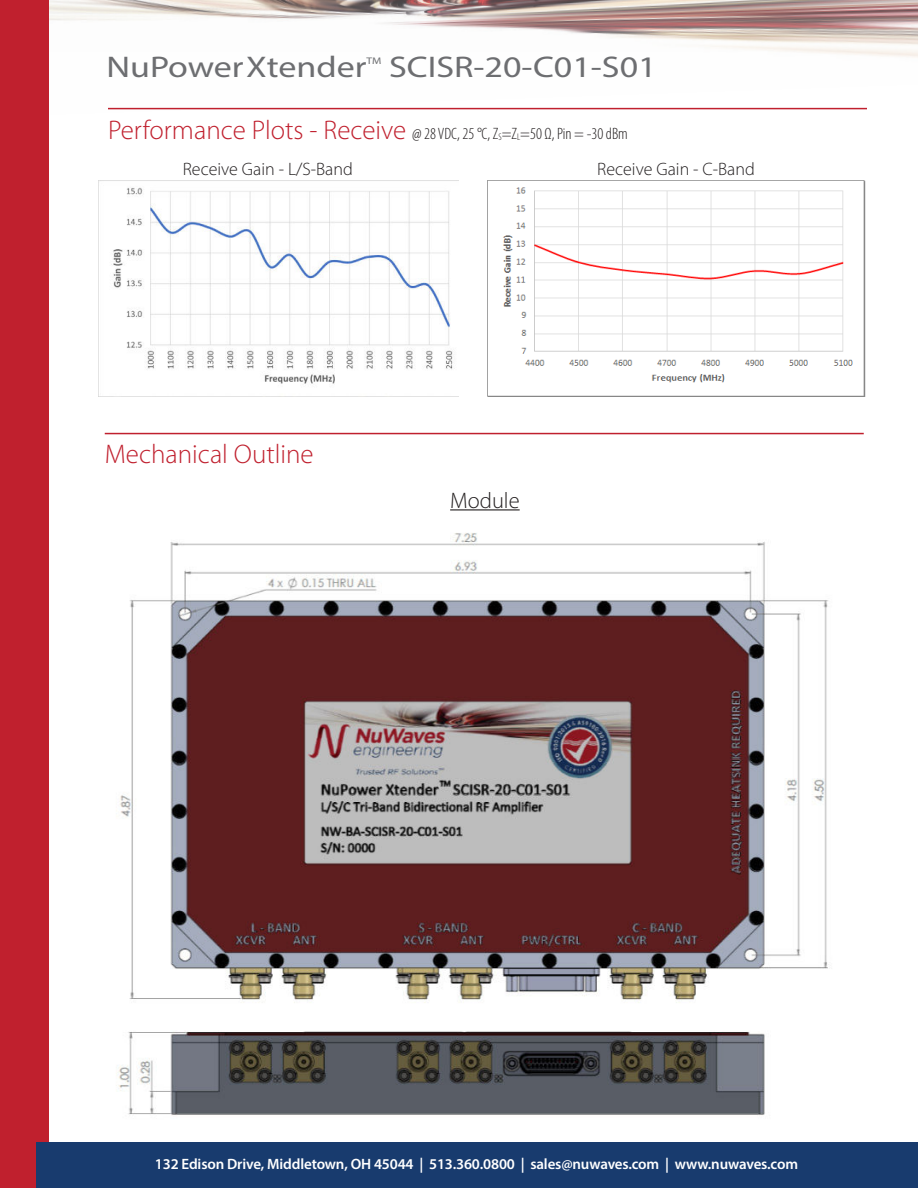
<style>
.page{position:relative;width:918px;height:1188px;background:#fff}
.page>*{position:absolute;margin:0;border:0;box-sizing:border-box;transform-origin:0 0}
.t1{font:30px "Myriad Pro";color:#6d6e71;scale:1.2 1}
.t2{font:300 27px "Myriad Pro";color:#c0202e}
.t3{font:300 22.5px "Myriad Pro";color:#231f20}
.t4{font:300 18px "Myriad Pro";color:#231f20}
.t5{font:300 condensed 16.5px "Myriad Pro";color:#231f20}
.t6{font:600 15px "Myriad Pro";letter-spacing:-.01em;color:#fff}
.t7{font:9.6px "Myriad Pro";color:#6d6e71;scale:1.2 1}
.s1{font-stretch:normal;font-size:27px;color:#c0202e}
.s2{font-size:9.6px}
</style>
<div class="page">
<img style="left:49px;top:0;width:869px;height:110px">
<hr style="left:108px;top:108px;width:759px;height:1px;background:#c0202e">
<img style="left:116px;top:533px;width:713px;height:582px">
<img style="left:487px;top:181px;width:378px;height:216px">
<hr style="left:105px;top:433px;width:759px;height:1px;background:#c0202e">
<div style="left:0;top:0;width:49px;height:1188px;background:#c0202e"></div>
<div style="left:37px;top:1143px;width:881px;height:45px;background:#183b6e"></div>
<hr style="left:450px;top:509px;width:70px;height:1px;background:#231f20">
<img style="left:98px;top:181px;width:361px;height:216px">
<h1 class="t1" style="left:106px;top:55px;width:218px">NuPowerXtender</h1>
<p class="t7" style="left:367px;top:57px;width:14px">TM</p>
<h1 class="t1" style="left:389px;top:55px;width:224px">SCISR-20-C01-S01</h1>
<p class="t5" style="left:108px;top:127px;width:521px"><span class="s1">Performance Plots - Receive</span> @ 28 VDC, 25 °C, Z<span class="s2">S</span>=Z<span class="s2">L</span>=50 Ω, Pin = -30 dBm</p>
<p class="t4" style="left:183px;top:162px;width:172px">Receive Gain - L/S-Band</p>
<p class="t4" style="left:597px;top:162px;width:159px">Receive Gain - C-Band</p>
<h2 class="t2" style="left:105px;top:444px;width:210px">Mechanical Outline</h2>
<h3 class="t3" style="left:450px;top:491px;width:71px">Module</h3>
<p class="t6" style="left:155px;top:1158px;width:645px">132 Edison Drive, Middletown, OH 45044 | 513.360.0800 | sales@nuwaves.com | www.nuwaves.com</p>
</div>
